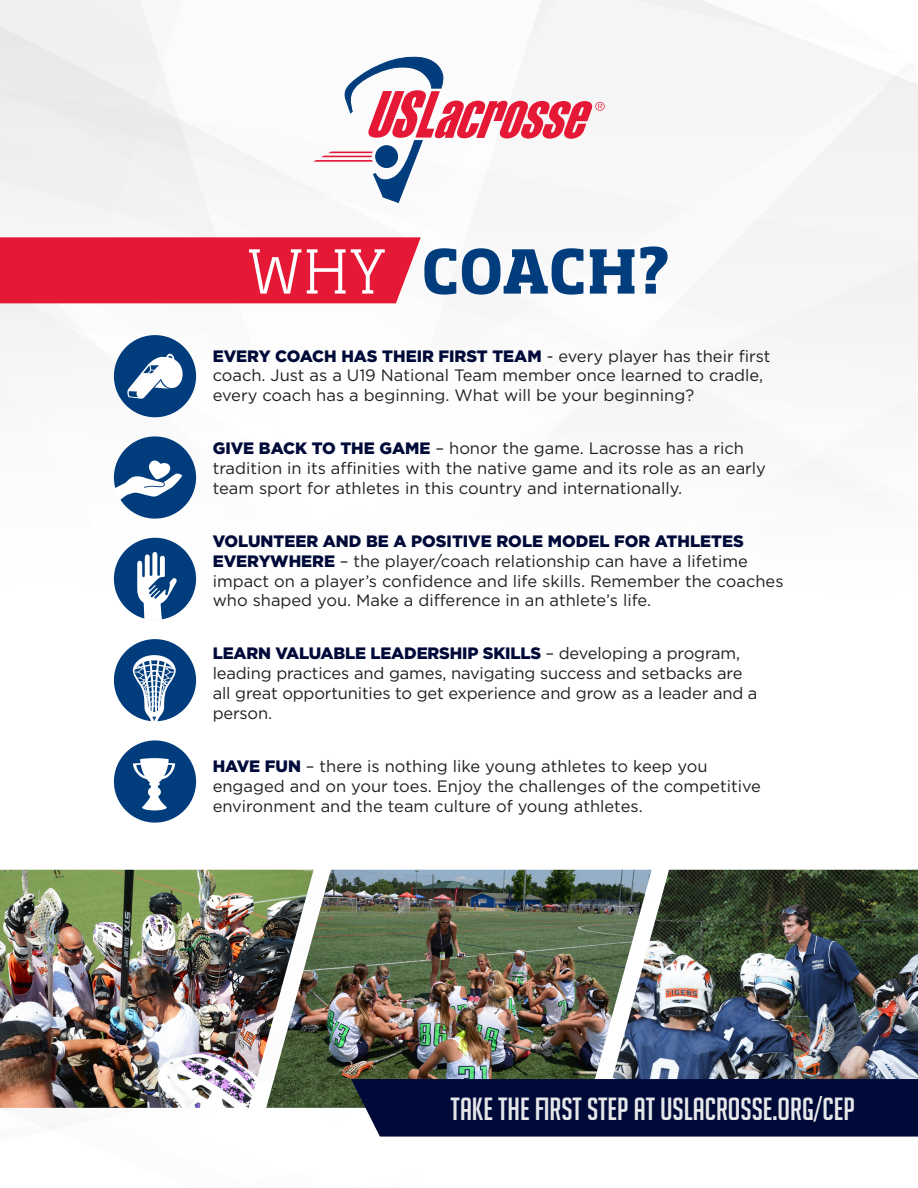
<style>
.page{position:relative;width:918px;height:1188px;background:#fff}
.page>*{position:absolute;margin:0;border:0;box-sizing:border-box;transform-origin:0 0}
.t1{font:700 59.55px "Soho Std";letter-spacing:-.01em;color:#013d7d}
.t2{font:31.35px "Big Noodle Titling";color:#e6e7e9}
.body{font:16.5px/19.8px "Gotham";color:#231f20}
.s1{font-weight:300;color:#fff}
.s2{font-weight:900;color:#000a39}
</style>
<div class="page">
<img style="left:0;top:0;width:918px;height:870px">
<img style="left:314px;top:870px;width:290px;height:238px">
<img style="left:604px;top:870px;width:314px;height:209px">
<img style="left:0;top:870px;width:314px;height:238px">
<svg style="left:313px;top:55px;width:292px;height:148px"></svg>
<div style="left:376px;top:146px;width:22px;height:22px;background:#013d7d;border-radius:50%"></div>
<div style="left:375px;top:145px;width:23px;height:23px;border:1px solid #013d7d;border-radius:50%"></div>
<div style="left:0;top:237px;width:421px;height:66px;background:#e51836"></div>
<div style="left:351px;top:1079px;width:567px;height:58px;background:#000a39"></div>
<div style="left:114px;top:335px;width:82px;height:82px;background:#013d7d;border-radius:50%"></div>
<div style="left:114px;top:436px;width:82px;height:83px;background:#013d7d;border-radius:50%"></div>
<div style="left:114px;top:538px;width:82px;height:82px;background:#013d7d;border-radius:50%"></div>
<div style="left:114px;top:639px;width:82px;height:82px;background:#013d7d;border-radius:50%"></div>
<div style="left:114px;top:740px;width:82px;height:83px;background:#013d7d;border-radius:50%"></div>
<svg style="left:127px;top:354px;width:56px;height:45px"></svg>
<svg style="left:131px;top:655px;width:46px;height:68px"></svg>
<svg style="left:113px;top:461px;width:69px;height:40px"></svg>
<svg style="left:137px;top:552px;width:40px;height:68px"></svg>
<svg style="left:133px;top:758px;width:42px;height:52px"></svg>
<p class="t1" style="left:247px;top:233px;width:425px"><span class="s1">WHY</span> COACH?</p>
<p class="body" style="left:213px;top:346px;width:559px"><span class="s2">EVERY COACH HAS THEIR FIRST TEAM</span> - every player has their first coach. Just as a U19 National Team member once learned to cradle, every coach has a beginning. What will be your beginning?</p>
<p class="body" style="left:213px;top:438px;width:555px"><span class="s2">GIVE BACK TO THE GAME</span> – honor the game. Lacrosse has a rich tradition in its affinities with the native game and its role as an early team sport for athletes in this country and internationally.</p>
<p class="body" style="left:213px;top:531px;width:572px"><span class="s2">VOLUNTEER AND BE A POSITIVE ROLE MODEL FOR ATHLETES EVERYWHERE</span> – the player/coach relationship can have a lifetime impact on a player’s confidence and life skills. Remember the coaches who shaped you. Make a difference in an athlete’s life.</p>
<p class="body" style="left:213px;top:643px;width:546px"><span class="s2">LEARN VALUABLE LEADERSHIP SKILLS</span> – developing a program, leading practices and games, navigating success and setbacks are all great opportunities to get experience and grow as a leader and a person.</p>
<p class="body" style="left:213px;top:756px;width:550px"><span class="s2">HAVE FUN</span> – there is nothing like young athletes to keep you engaged and on your toes. Enjoy the challenges of the competitive environment and the team culture of young athletes.</p>
<p class="t2" style="left:451px;top:1092px;width:406px">TAKE THE FIRST STEP AT USLACROSSE.ORG/CEP</p>
</div>
